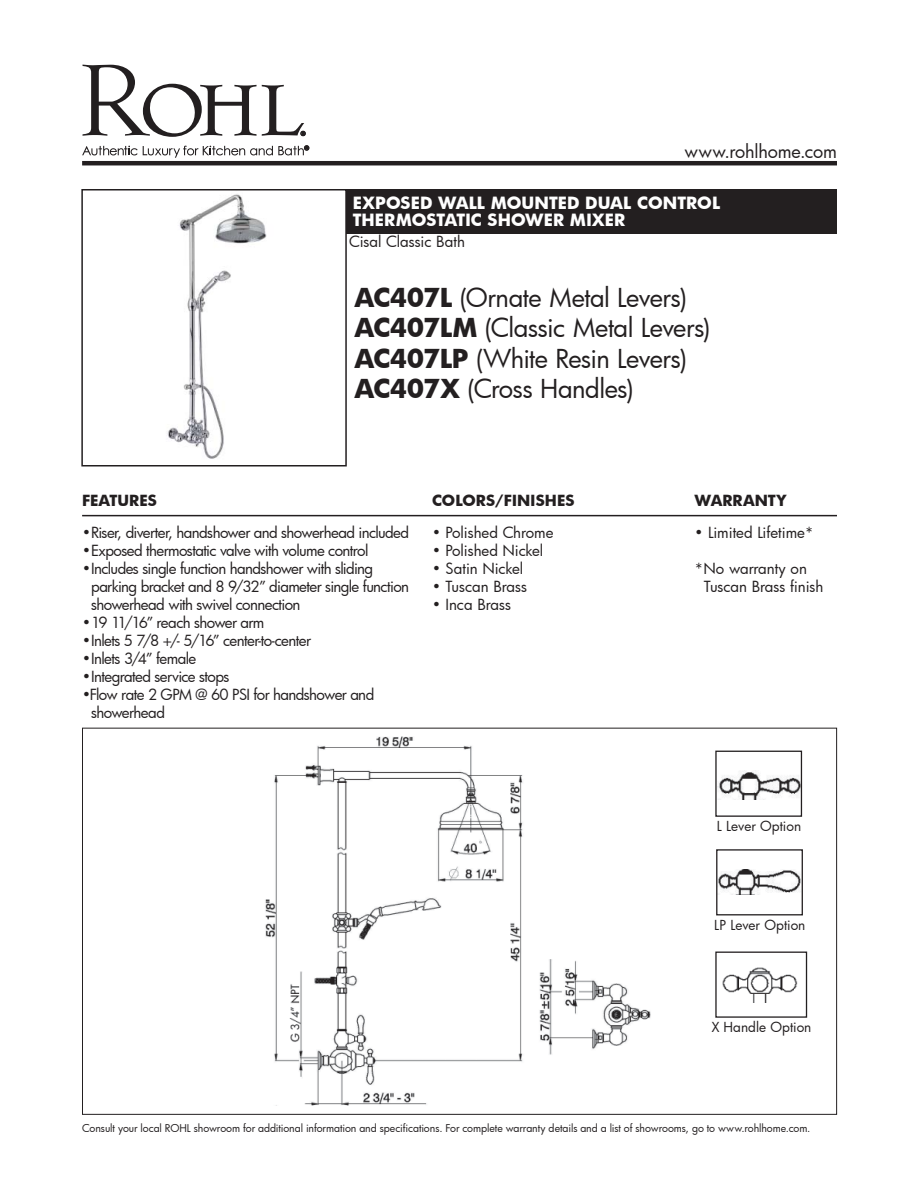
<style>
.page{position:relative;width:918px;height:1188px;background:#fff}
.page>*{position:absolute;margin:0;border:0;box-sizing:border-box;transform-origin:0 0}
.t1{font:25.5px/30.6px "Futura";letter-spacing:-.02em;color:#231f20}
.t2{font:18px "Futura";letter-spacing:-.005em;color:#231f20}
.t3{font:700 16.5px/16.5px "Futura";color:#fff}
.t4{font:15px/18px "Futura";letter-spacing:-.04em;color:#231f20}
.t5{font:15px/18px "Futura";color:#231f20}
.t6{font:700 15px "Futura";color:#231f20}
.t7{font:15px "Futura";letter-spacing:-.005em;color:#231f20}
.t8{font:15px "Futura";letter-spacing:-.01em;color:#231f20}
.t9{font:13.5px "Futura";color:#231f20}
.t10{font:10.5px "Futura";letter-spacing:-.005em;color:#231f20}
.s1{font-weight:700}
</style>
<div class="page">
<svg style="left:82px;top:65px;width:223px;height:72px"></svg>
<svg style="left:82px;top:146px;width:227px;height:12px"></svg>
<hr style="left:82px;top:161px;width:755px;height:4px;background:#231f20">
<div style="left:346px;top:189px;width:491px;height:44px;background:#231f20"></div>
<img style="left:167px;top:194px;width:100px;height:265px">
<div style="left:81px;top:189px;width:266px;height:277px;border:2px solid #231f20"></div>
<hr style="left:82px;top:515px;width:755px;height:1px;background:#231f20">
<img style="left:265px;top:736px;width:386px;height:370px">
<img style="left:717px;top:770px;width:83px;height:30px">
<div style="left:715px;top:751px;width:87px;height:66px;border:1px solid #231f20"></div>
<img style="left:718px;top:870px;width:83px;height:24px">
<div style="left:716px;top:849px;width:87px;height:66px;border:1px solid #231f20"></div>
<img style="left:722px;top:967px;width:76px;height:36px">
<div style="left:715px;top:952px;width:92px;height:66px;border:1px solid #231f20"></div>
<p class="t2" style="left:685px;top:140px;width:154px">www.rohlhome.com</p>
<p class="t3" style="left:353px;top:194px;width:369px">EXPOSED WALL MOUNTED DUAL CONTROL<br>THERMOSTATIC SHOWER MIXER</p>
<p class="t5" style="left:349px;top:232px;width:117px">Cisal Classic Bath</p>
<h1 class="t1" style="left:354px;top:281px;width:357px"><span class="s1">AC407L</span> (Ornate Metal Levers)<br><span class="s1">AC407LM</span> (Classic Metal Levers)<br><span class="s1">AC407LP</span> (White Resin Levers)<br><span class="s1">AC407X</span> (Cross Handles)</h1>
<p class="t6" style="left:82px;top:490px;width:76px">FEATURES</p>
<p class="t4" style="left:82px;top:523px;width:329px">• Riser, diverter, handshower and showerhead included</p>
<p class="t4" style="left:82px;top:541px;width:288px">• Exposed thermostatic valve with volume control</p>
<p class="t4" style="left:91px;top:559px;width:319px;text-indent:-9px">• Includes single function handshower with sliding parking bracket and 8 9/32” diameter single function showerhead with swivel connection</p>
<p class="t4" style="left:82px;top:613px;width:184px">• 19 11/16” reach shower arm</p>
<p class="t4" style="left:82px;top:631px;width:230px">• Inlets 5 7/8 +/- 5/16” center-to-center</p>
<p class="t4" style="left:82px;top:649px;width:116px">• Inlets 3/4” female</p>
<p class="t4" style="left:82px;top:667px;width:149px">• Integrated service stops</p>
<p class="t4" style="left:91px;top:685px;width:285px;text-indent:-9px">•Flow rate 2 GPM @ 60 PSI for handshower and showerhead</p>
<p class="t6" style="left:432px;top:490px;width:144px">COLORS/FINISHES</p>
<p class="t5" style="left:432px;top:523px;width:123px">• Polished Chrome</p>
<p class="t5" style="left:432px;top:541px;width:113px">• Polished Nickel</p>
<p class="t7" style="left:432px;top:558px;width:93px">• Satin Nickel</p>
<p class="t8" style="left:432px;top:576px;width:96px">• Tuscan Brass</p>
<p class="t5" style="left:432px;top:595px;width:80px">• Inca Brass</p>
<p class="t6" style="left:695px;top:490px;width:94px">WARRANTY</p>
<p class="t5" style="left:695px;top:523px;width:121px">• Limited Lifetime*</p>
<p class="t5" style="left:704px;top:559px;width:121px;text-indent:-9px">*No warranty on<br>Tuscan Brass finish</p>
<p class="t9" style="left:717px;top:817px;width:86px">L Lever Option</p>
<p class="t9" style="left:714px;top:916px;width:93px">LP Lever Option</p>
<p class="t9" style="left:712px;top:1018px;width:101px">X Handle Option</p>
<p class="t10" style="left:82px;top:1121px;width:730px">Consult your local ROHL showroom for additional information and specifications. For complete warranty details and a list of showrooms, go to www.rohlhome.com.</p>
</div>
